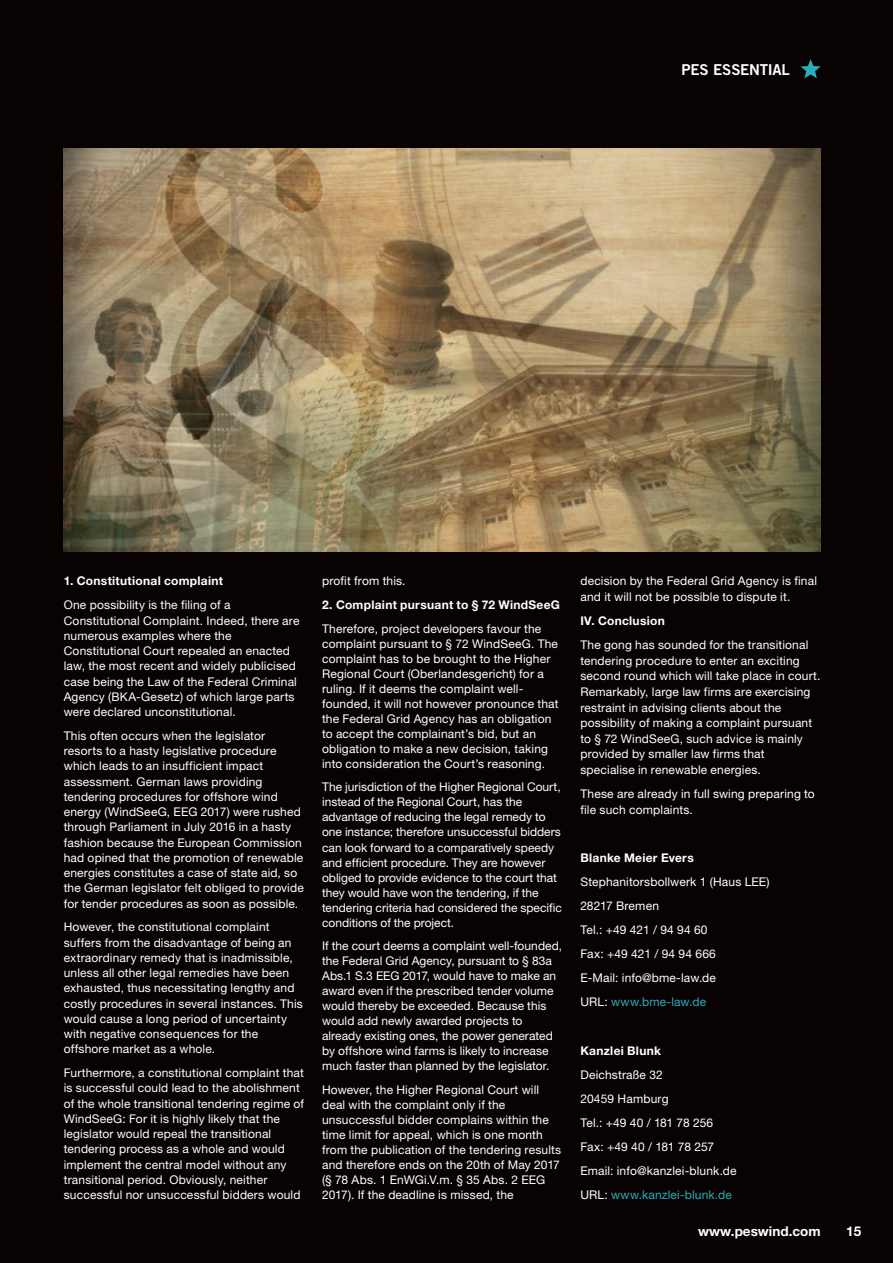
<style>
.page{position:relative;width:893px;height:1263px;background:#080302}
.page>*{position:absolute;margin:0;border:0;box-sizing:border-box;transform-origin:0 0}
.Page_head_2015{font:15px "Trade Gothic LT Pro Bd 2";letter-spacing:-.015em;color:#fff}
.t1{font:700 13.5px "Helvetica Neue LT Pro";color:#fff}
.Body_Copy_2015{font:12px/15.3px "Helvetica Neue LT Pro";letter-spacing:.01em;color:#fff}
.Body_Copy_2015-2{font:700 12px "Helvetica Neue LT Pro";letter-spacing:.025em;color:#fff}
.Body_Copy_2015-3{font:12px "Helvetica Neue LT Pro";letter-spacing:.015em;color:#2bacb8}
.Body_Copy_2015-4{font:12px "Helvetica Neue LT Pro";letter-spacing:-.01em;color:#fff}
.s1{color:#fff}
</style>
<div class="page">
<img style="left:64px;top:149px;width:757px;height:402px">
<svg style="left:801px;top:59px;width:20px;height:19px"></svg>
<p class="Page_head_2015" style="left:681px;top:60px;width:110px">PES ESSENTIAL</p>
<p class="Body_Copy_2015-2" style="left:64px;top:574px;width:161px">1. Constitutional complaint</p>
<p class="Body_Copy_2015" style="left:64px;top:597px;width:237px">One possibility is the filing of a Constitutional Complaint. Indeed, there are numerous examples where the Constitutional Court repealed an enacted law, the most recent and widely publicised case being the Law of the Federal Criminal Agency (BKA-Gesetz) of which large parts were declared unconstitutional.</p>
<p class="Body_Copy_2015" style="left:64px;top:728px;width:242px">This often occurs when the legislator resorts to a hasty legislative procedure which leads to an insufficient impact assessment. German laws providing tendering procedures for offshore wind energy (WindSeeG, EEG 2017) were rushed through Parliament in July 2016 in a hasty fashion because the European Commission had opined that the promotion of renewable energies constitutes a case of state aid, so the German legislator felt obliged to provide for tender procedures as soon as possible.</p>
<p class="Body_Copy_2015" style="left:64px;top:919px;width:241px">However, the constitutional complaint suffers from the disadvantage of being an extraordinary remedy that is inadmissible, unless all other legal remedies have been exhausted, thus necessitating lengthy and costly procedures in several instances. This would cause a long period of uncertainty with negative consequences for the offshore market as a whole.</p>
<p class="Body_Copy_2015" style="left:64px;top:1065px;width:242px">Furthermore, a constitutional complaint that is successful could lead to the abolishment of the whole transitional tendering regime of WindSeeG: For it is highly likely that the legislator would repeal the transitional tendering process as a whole and would implement the central model without any transitional period. Obviously, neither successful nor unsuccessful bidders would</p>
<p class="Body_Copy_2015" style="left:322px;top:573px;width:85px">profit from this.</p>
<p class="Body_Copy_2015-2" style="left:322px;top:597px;width:239px">2. Complaint pursuant to § 72 WindSeeG</p>
<p class="Body_Copy_2015" style="left:322px;top:621px;width:238px">Therefore, project developers favour the complaint pursuant to § 72 WindSeeG. The complaint has to be brought to the Higher Regional Court (Oberlandesgericht) for a ruling. If it deems the complaint well&shy;founded, it will not however pronounce that the Federal Grid Agency has an obligation to accept the complainant’s bid, but an obligation to make a new decision, taking into consideration the Court’s reasoning.</p>
<p class="Body_Copy_2015" style="left:322px;top:779px;width:241px">The jurisdiction of the Higher Regional Court, instead of the Regional Court, has the advantage of reducing the legal remedy to one instance; therefore unsuccessful bidders can look forward to a comparatively speedy and efficient procedure. They are however obliged to provide evidence to the court that they would have won the tendering, if the tendering criteria had considered the specific conditions of the project.</p>
<p class="Body_Copy_2015" style="left:322px;top:938px;width:241px">If the court deems a complaint well-founded, the Federal Grid Agency, pursuant to § 83a Abs.1 S.3 EEG 2017, would have to make an award even if the prescribed tender volume would thereby be exceeded. Because this would add newly awarded projects to already existing ones, the power generated by offshore wind farms is likely to increase much faster than planned by the legislator.</p>
<p class="Body_Copy_2015" style="left:322px;top:1082px;width:241px">However, the Higher Regional Court will deal with the complaint only if the unsuccessful bidder complains within the time limit for appeal, which is one month from the publication of the tendering results and therefore ends on the 20th of May 2017 (§ 78 Abs. 1 EnWGi.V.m. § 35 Abs. 2 EEG 2017). If the deadline is missed, the</p>
<p class="Body_Copy_2015" style="left:580px;top:573px;width:238px">decision by the Federal Grid Agency is final and it will not be possible to dispute it.</p>
<p class="Body_Copy_2015-2" style="left:580px;top:613px;width:86px">IV. Conclusion</p>
<p class="Body_Copy_2015" style="left:580px;top:637px;width:242px">The gong has sounded for the transitional tendering procedure to enter an exciting second round which will take place in court.<br>Remarkably, large law firms are exercising restraint in advising clients about the possibility of making a complaint pursuant to § 72 WindSeeG, such advice is mainly provided by smaller law firms that specialise in renewable energies.</p>
<p class="Body_Copy_2015" style="left:580px;top:786px;width:236px">These are already in full swing preparing to file such complaints.</p>
<p class="Body_Copy_2015-2" style="left:580px;top:850px;width:115px">Blanke Meier Evers</p>
<p class="Body_Copy_2015" style="left:580px;top:874px;width:191px">Stephanitorsbollwerk 1 (Haus LEE)</p>
<p class="Body_Copy_2015" style="left:580px;top:898px;width:80px">28217 Bremen</p>
<p class="Body_Copy_2015" style="left:580px;top:922px;width:129px">Tel.: +49 421 / 94 94 60</p>
<p class="Body_Copy_2015" style="left:580px;top:946px;width:137px">Fax: +49 421 / 94 94 666</p>
<p class="Body_Copy_2015" style="left:580px;top:970px;width:137px">E-Mail: info@bme-law.de</p>
<p class="Body_Copy_2015-3" style="left:580px;top:995px;width:127px"><span class="s1">URL:</span> www.bme-law.de</p>
<p class="Body_Copy_2015-2" style="left:580px;top:1043px;width:82px">Kanzlei Blunk</p>
<p class="Body_Copy_2015" style="left:580px;top:1067px;width:84px">Deichstraße 32</p>
<p class="Body_Copy_2015" style="left:580px;top:1091px;width:90px">20459 Hamburg</p>
<p class="Body_Copy_2015-4" style="left:580px;top:1115px;width:134px">Tel.: +49 40 / 181 78 256</p>
<p class="Body_Copy_2015-4" style="left:580px;top:1139px;width:135px">Fax: +49 40 / 181 78 257</p>
<p class="Body_Copy_2015" style="left:580px;top:1163px;width:158px">Email: info@kanzlei-blunk.de</p>
<p class="Body_Copy_2015-3" style="left:580px;top:1188px;width:153px"><span class="s1">URL:</span> www.kanzlei-blunk.de</p>
<p class="t1" style="left:698px;top:1223px;width:124px">www.peswind.com</p>
<p class="t1" style="left:846px;top:1223px;width:17px">15</p>
</div>
